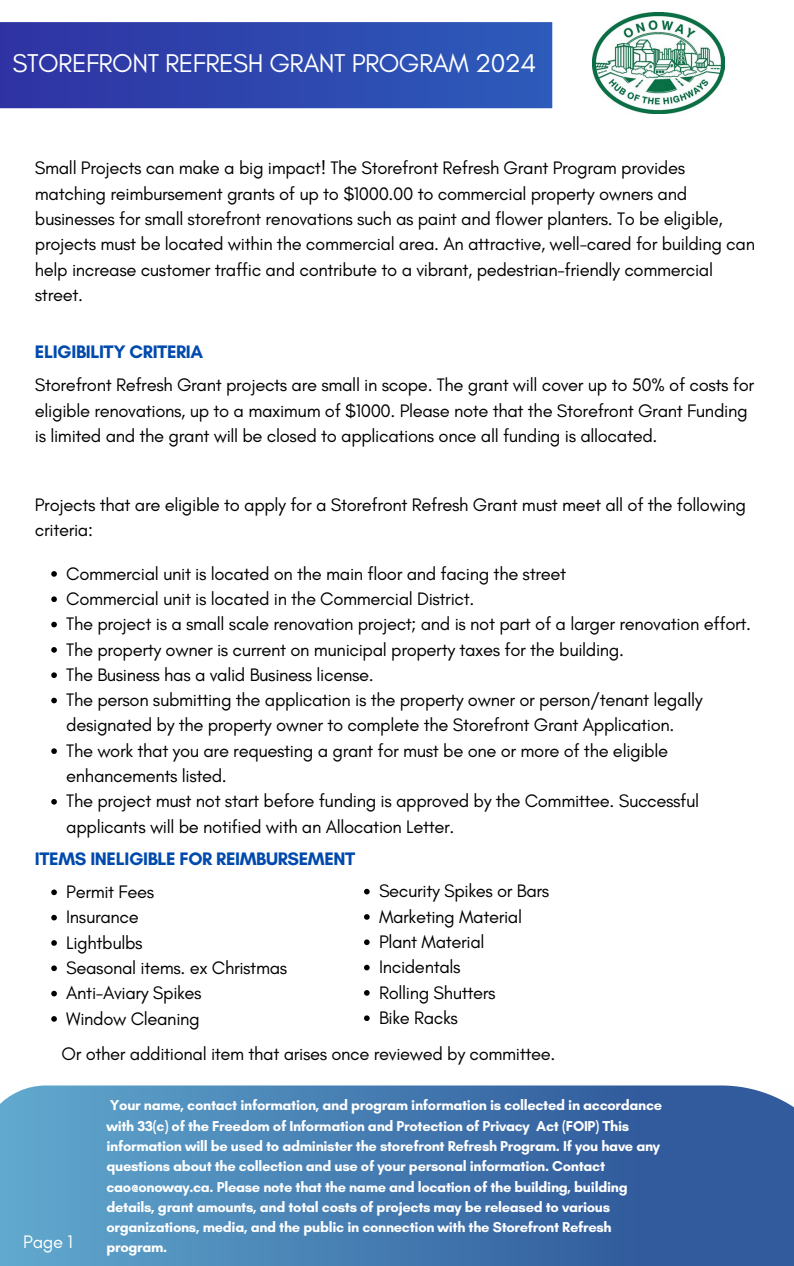
<style>
.page{position:relative;width:794px;height:1266px;background:#fff}
.page>*{position:absolute;margin:0;border:0;box-sizing:border-box;transform-origin:0 0}
.t1{font:26.17px "Glacial Indifference";letter-spacing:-.02em;color:#fff}
.t2{font:18.45px/25.3px "Glacial Indifference";letter-spacing:-.02em;color:#000}
.t3{font:700 18.45px "Glacial Indifference";letter-spacing:-.02em;color:#004aad}
.t4{font:18.45px "Glacial Indifference";color:#fff}
.t5{font:700 14.62px/20.2px "Glacial Indifference";letter-spacing:-.02em;color:#fff}
</style>
<div class="page">
<svg style="left:0;top:22px;width:552px;height:87px;background:#3048af"></svg>
<img style="left:592px;top:12px;width:132px;height:101px">
<svg style="left:51px;top:571px;width:6px;height:6px"></svg>
<svg style="left:51px;top:596px;width:6px;height:6px"></svg>
<svg style="left:51px;top:622px;width:6px;height:5px"></svg>
<svg style="left:51px;top:647px;width:6px;height:6px"></svg>
<svg style="left:51px;top:672px;width:6px;height:6px"></svg>
<svg style="left:51px;top:698px;width:6px;height:5px"></svg>
<svg style="left:51px;top:748px;width:6px;height:6px"></svg>
<svg style="left:51px;top:799px;width:6px;height:5px"></svg>
<svg style="left:51px;top:889px;width:6px;height:6px"></svg>
<svg style="left:51px;top:915px;width:6px;height:5px"></svg>
<svg style="left:51px;top:940px;width:6px;height:6px"></svg>
<svg style="left:51px;top:965px;width:6px;height:6px"></svg>
<svg style="left:51px;top:991px;width:6px;height:5px"></svg>
<svg style="left:51px;top:1016px;width:6px;height:5px"></svg>
<svg style="left:0;top:1085px;width:793px;height:181px;background:#457bb0"></svg>
<svg style="left:364px;top:889px;width:5px;height:5px"></svg>
<svg style="left:364px;top:914px;width:5px;height:5px"></svg>
<svg style="left:364px;top:939px;width:5px;height:6px"></svg>
<svg style="left:364px;top:964px;width:5px;height:6px"></svg>
<svg style="left:364px;top:990px;width:5px;height:5px"></svg>
<svg style="left:364px;top:1015px;width:5px;height:6px"></svg>
<p class="t1" style="left:13px;top:48px;width:525px">STOREFRONT REFRESH GRANT PROGRAM 2024</p>
<p class="t2" style="left:35px;top:155px;width:721px">Small Projects can make a big impact! The Storefront Refresh Grant Program provides matching reimbursement grants of up to $1000.00 to commercial property owners and businesses for small storefront renovations such as paint and flower planters. To be eligible, projects must be located within the commercial area. An attractive, well-cared for building can help increase customer traffic and contribute to a vibrant, pedestrian-friendly commercial street.</p>
<p class="t3" style="left:35px;top:340px;width:170px">ELIGIBILITY CRITERIA</p>
<p class="t2" style="left:35px;top:372px;width:720px">Storefront Refresh Grant projects are small in scope. The grant will cover up to 50% of costs for eligible renovations, up to a maximum of $1000. Please note that the Storefront Grant Funding is limited and the grant will be closed to applications once all funding is allocated.</p>
<p class="t2" style="left:35px;top:492px;width:712px">Projects that are eligible to apply for a Storefront Refresh Grant must meet all of the following criteria:</p>
<h1 class="t2" style="left:66px;top:560px;width:501px">Commercial unit is located on the main floor and facing the street</h1>
<h3 class="t2" style="left:66px;top:586px;width:409px">Commercial unit is located in the Commercial District.</h3>
<h2 class="t2" style="left:66px;top:611px;width:686px">The project is a small scale renovation project; and is not part of a larger renovation effort.</h2>
<h3 class="t2" style="left:66px;top:636px;width:559px">The property owner is current on municipal property taxes for the building.</h3>
<h3 class="t2" style="left:66px;top:661px;width:309px">The Business has a valid Business license.</h3>
<p class="t2" style="left:66px;top:687px;width:637px">The person submitting the application is the property owner or person/tenant legally designated by the property owner to complete the Storefront Grant Application.</p>
<p class="t2" style="left:66px;top:737px;width:603px">The work that you are requesting a grant for must be one or more of the eligible enhancements listed.</p>
<p class="t2" style="left:66px;top:788px;width:634px">The project must not start before funding is approved by the Committee. Successful applicants will be notified with an Allocation Letter.</p>
<p class="t3" style="left:35px;top:847px;width:321px">ITEMS INELIGIBLE FOR REIMBURSEMENT</p>
<h2 class="t2" style="left:66px;top:879px;width:89px">Permit Fees</h2>
<p class="t2" style="left:66px;top:904px;width:74px">Insurance</p>
<p class="t2" style="left:66px;top:929px;width:78px">Lightbulbs</p>
<p class="t2" style="left:66px;top:955px;width:222px">Seasonal items. ex Christmas</p>
<p class="t2" style="left:66px;top:980px;width:137px">Anti-Aviary Spikes</p>
<p class="t2" style="left:66px;top:1005px;width:135px">Window Cleaning</p>
<p class="t2" style="left:379px;top:878px;width:172px">Security Spikes or Bars</p>
<p class="t2" style="left:379px;top:903px;width:144px">Marketing Material</p>
<p class="t2" style="left:379px;top:928px;width:107px">Plant Material</p>
<p class="t2" style="left:379px;top:954px;width:83px">Incidentals</p>
<p class="t2" style="left:379px;top:979px;width:118px">Rolling Shutters</p>
<p class="t2" style="left:379px;top:1004px;width:80px">Bike Racks</p>
<h3 class="t2" style="left:62px;top:1041px;width:495px">Or other additional item that arises once reviewed by committee.</h3>
<p class="t5" style="left:106px;top:1095px;width:557px">Your name, contact information, and program information is collected in accordance with 33(c) of the Freedom of Information and Protection of Privacy Act (FOIP) This information will be used to administer the storefront Refresh Program. If you have any questions about the collection and use of your personal information. Contact cao@onoway.ca. Please note that the name and location of the building, building details, grant amounts, and total costs of projects may be released to various organizations, media, and the public in connection with the Storefront Refresh</p>
<p class="t4" style="left:23px;top:1230px;width:51px">Page 1</p>
<p class="t5" style="left:106px;top:1237px;width:62px">program.</p>
</div>
